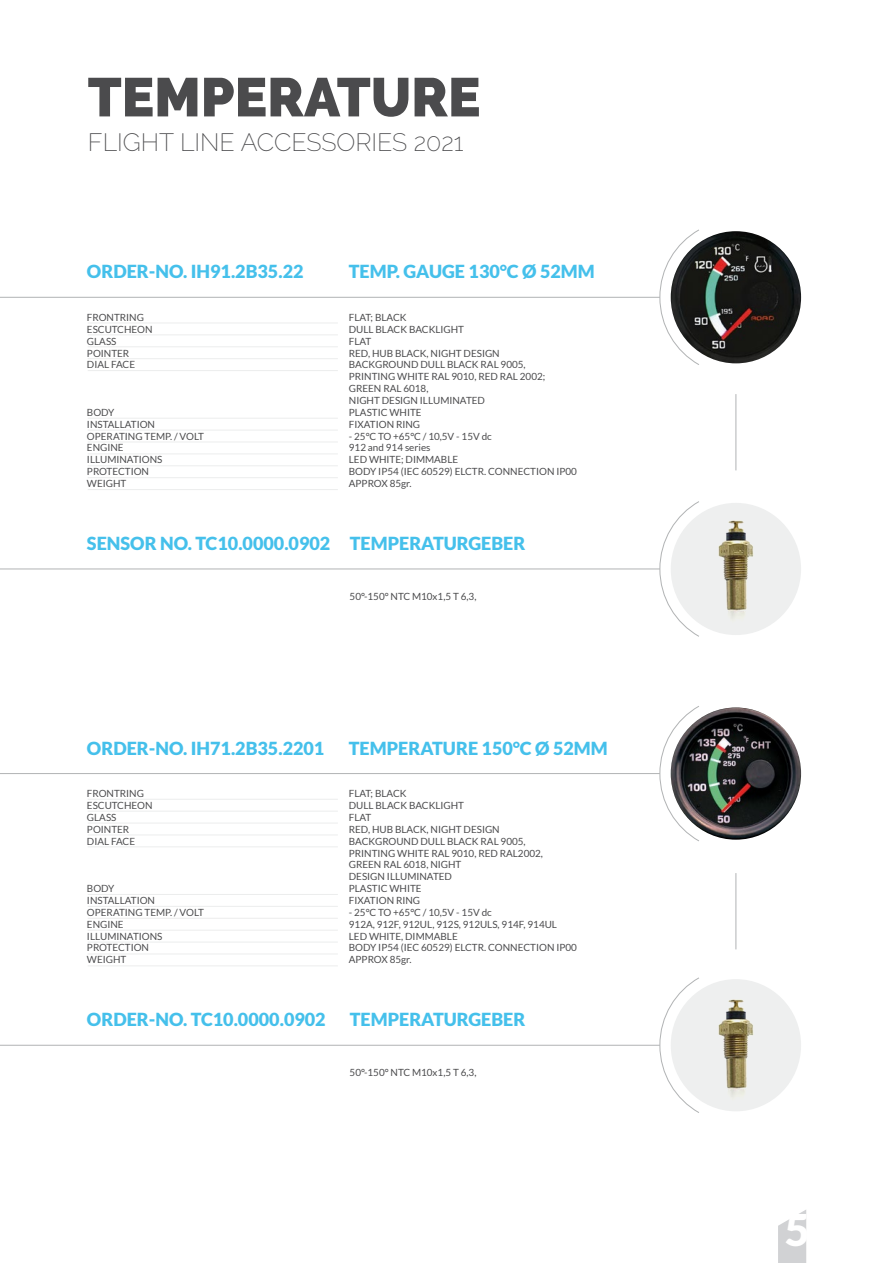
<style>
.page{position:relative;width:893px;height:1263px;background:#fff}
.page>*{position:absolute;margin:0;border:0;box-sizing:border-box;transform-origin:0 0}
.t1{font:900 54.45px "Raleway";color:#4b4b4d}
.t2{font:900 43.65px "Lato";color:#fff}
.t3{font:200 25.05px "Raleway";color:#4b4b4d}
.t4{font:900 18px "Lato";color:#45c0eb}
.t5{font:9.9px/11.9px "Lato";color:#4b4b4d}
</style>
<div class="page">
<svg style="left:778px;top:1210px;width:28px;height:53px"></svg>
<img style="left:700px;top:231px;width:101px;height:132px">
<hr style="left:0;top:297px;width:660px;height:1px;background:#b1b3b4">
<svg style="left:659px;top:229px;width:41px;height:136px"></svg>
<hr style="left:88px;top:334px;width:250px;height:1px;background:#eceded">
<hr style="left:88px;top:323px;width:250px;height:1px;background:#eceded">
<hr style="left:88px;top:346px;width:250px;height:1px;background:#eceded">
<hr style="left:88px;top:358px;width:250px;height:1px;background:#eceded">
<hr style="left:88px;top:370px;width:250px;height:1px;background:#eceded">
<hr style="left:88px;top:418px;width:250px;height:1px;background:#eceded">
<hr style="left:88px;top:430px;width:250px;height:1px;background:#eceded">
<hr style="left:88px;top:442px;width:250px;height:1px;background:#eceded">
<hr style="left:88px;top:453px;width:250px;height:1px;background:#eceded">
<hr style="left:88px;top:465px;width:250px;height:1px;background:#eceded">
<hr style="left:88px;top:477px;width:250px;height:1px;background:#eceded">
<hr style="left:88px;top:489px;width:250px;height:1px;background:#eceded">
<hr style="left:0;top:569px;width:660px;height:1px;background:#b1b3b4">
<svg style="left:659px;top:501px;width:40px;height:136px"></svg>
<div style="left:671px;top:503px;width:130px;height:132px;background:#eeefef;border-radius:50%"></div>
<img style="left:680px;top:520px;width:74px;height:111px">
<hr style="left:0;top:773px;width:660px;height:1px;background:#b1b3b4">
<svg style="left:659px;top:706px;width:40px;height:136px"></svg>
<hr style="left:88px;top:811px;width:250px;height:1px;background:#eceded">
<hr style="left:88px;top:799px;width:250px;height:1px;background:#eceded">
<hr style="left:88px;top:823px;width:250px;height:1px;background:#eceded">
<hr style="left:88px;top:834px;width:250px;height:1px;background:#eceded">
<hr style="left:88px;top:846px;width:250px;height:1px;background:#eceded">
<hr style="left:88px;top:894px;width:250px;height:1px;background:#eceded">
<hr style="left:88px;top:906px;width:250px;height:1px;background:#eceded">
<hr style="left:88px;top:918px;width:250px;height:1px;background:#eceded">
<hr style="left:88px;top:930px;width:250px;height:1px;background:#eceded">
<hr style="left:88px;top:942px;width:250px;height:1px;background:#eceded">
<hr style="left:88px;top:953px;width:250px;height:1px;background:#eceded">
<hr style="left:88px;top:965px;width:250px;height:1px;background:#eceded">
<hr style="left:0;top:1045px;width:660px;height:1px;background:#b1b3b4">
<svg style="left:659px;top:977px;width:40px;height:136px"></svg>
<div style="left:671px;top:979px;width:130px;height:132px;background:#eeefef;border-radius:50%"></div>
<img style="left:671px;top:707px;width:130px;height:133px">
<hr style="left:735px;top:394px;width:1px;height:76px;background:#b1b3b4">
<hr style="left:735px;top:873px;width:1px;height:76px;background:#b1b3b4">
<img style="left:680px;top:999px;width:110px;height:111px">
<h1 class="t1" style="left:88px;top:66px;width:394px">TEMPERATURE</h1>
<h3 class="t3" style="left:88px;top:128px;width:377px">FLIGHT LINE ACCESSORIES 2021</h3>
<h3 class="t4" style="left:87px;top:261px;width:218px">ORDER-NO. IH91.2B35.22</h3>
<p class="t5" style="left:87px;top:311px;width:67px">FRONTRING<br>ESCUTCHEON<br>GLASS<br>POINTER<br>DIAL FACE</p>
<p class="t5" style="left:87px;top:406px;width:119px">BODY<br>INSTALLATION<br>OPERATING TEMP. / VOLT<br>ENGINE<br>ILLUMINATIONS<br>PROTECTION<br>WEIGHT</p>
<h3 class="t4" style="left:349px;top:261px;width:247px">TEMP. GAUGE 130°C Ø 52MM</h3>
<p class="t5" style="left:349px;top:311px;width:198px">FLAT; BLACK<br>DULL BLACK BACKLIGHT<br>FLAT<br>RED, HUB BLACK, NIGHT DESIGN<br>BACKGROUND DULL BLACK RAL 9005,<br>PRINTING WHITE RAL 9010, RED RAL 2002;<br>GREEN RAL 6018,<br>NIGHT DESIGN ILLUMINATED<br>PLASTIC WHITE<br>FIXATION RING</p>
<p class="t5" style="left:349px;top:430px;width:230px">- 25°C TO +65°C / 10,5V - 15V dc<br>912 and 914 series<br>LED WHITE; DIMMABLE<br>BODY IP54 (IEC 60529) ELCTR. CONNECTION IP00<br>APPROX 85gr.</p>
<h3 class="t4" style="left:87px;top:533px;width:245px">SENSOR NO. TC10.0000.0902</h3>
<h3 class="t4" style="left:350px;top:533px;width:177px">TEMPERATURGEBER</h3>
<p class="t5" style="left:350px;top:590px;width:128px">50°-150° NTC M10x1,5 T 6,3,</p>
<h3 class="t4" style="left:87px;top:737px;width:239px">ORDER-NO. IH71.2B35.2201</h3>
<p class="t5" style="left:87px;top:788px;width:67px">FRONTRING<br>ESCUTCHEON<br>GLASS<br>POINTER<br>DIAL FACE</p>
<p class="t5" style="left:87px;top:882px;width:119px">BODY<br>INSTALLATION<br>OPERATING TEMP. / VOLT<br>ENGINE<br>ILLUMINATIONS<br>PROTECTION<br>WEIGHT</p>
<h3 class="t4" style="left:87px;top:1009px;width:240px">ORDER-NO. TC10.0000.0902</h3>
<h3 class="t4" style="left:349px;top:737px;width:260px">TEMPERATURE 150°C Ø 52MM</h3>
<p class="t5" style="left:349px;top:788px;width:196px">FLAT; BLACK<br>DULL BLACK BACKLIGHT<br>FLAT<br>RED, HUB BLACK, NIGHT DESIGN<br>BACKGROUND DULL BLACK RAL 9005,<br>PRINTING WHITE RAL 9010, RED RAL2002,<br>GREEN RAL 6018, NIGHT<br>DESIGN ILLUMINATED<br>PLASTIC WHITE<br>FIXATION RING</p>
<p class="t5" style="left:349px;top:906px;width:230px">- 25°C TO +65°C / 10,5V - 15V dc<br>912A, 912F, 912UL, 912S, 912ULS, 914F, 914UL<br>LED WHITE, DIMMABLE<br>BODY IP54 (IEC 60529) ELCTR. CONNECTION IP00<br>APPROX 85gr.</p>
<h3 class="t4" style="left:350px;top:1009px;width:177px">TEMPERATURGEBER</h3>
<p class="t5" style="left:350px;top:1066px;width:128px">50°-150° NTC M10x1,5 T 6,3,</p>
<h2 class="t2" style="left:785px;top:1204px;width:27px">5</h2>
</div>
